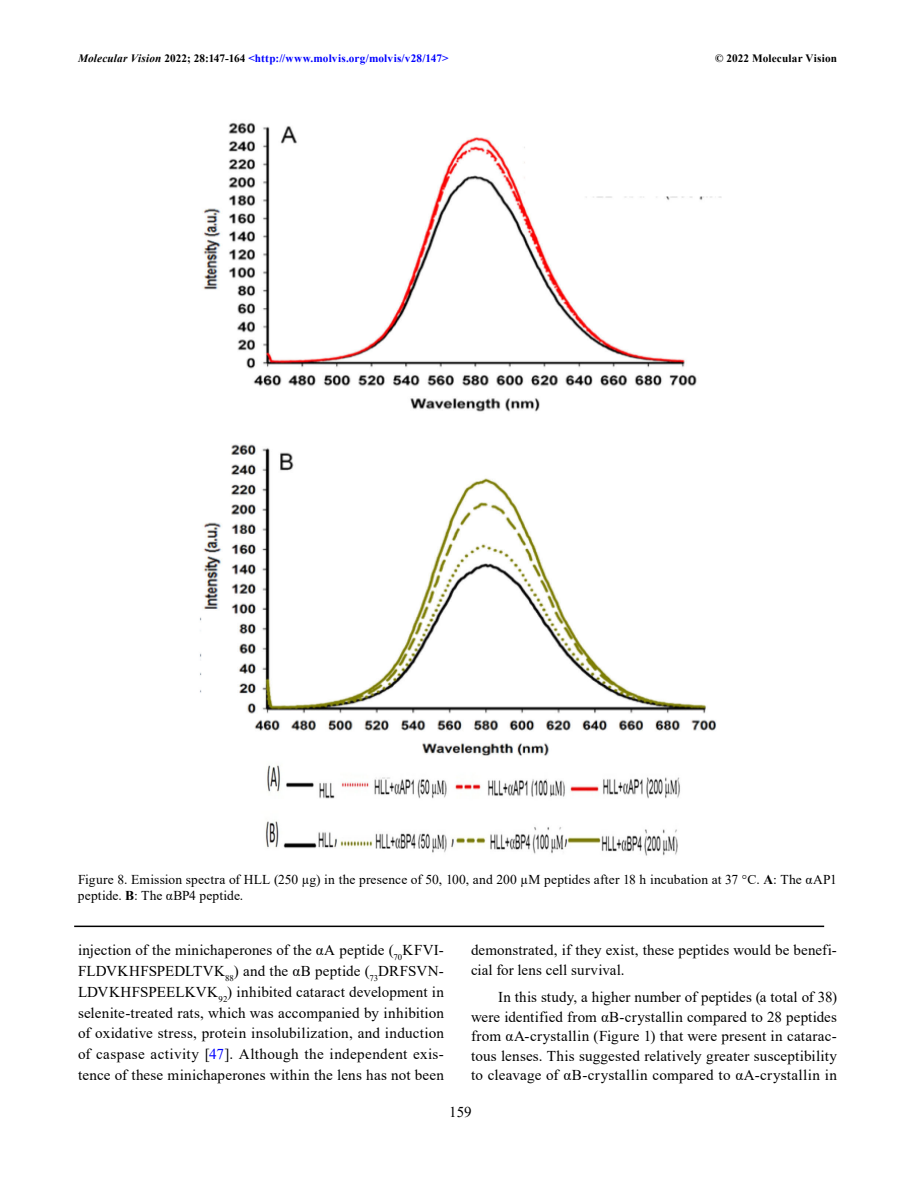
<style>
.page{position:relative;width:918px;height:1188px;background:#fff}
.page>*{position:absolute;margin:0;border:0;box-sizing:border-box;transform-origin:0 0}
.Para_Ind{font:15px/20.7px "Times New Roman";letter-spacing:.01em;color:#000;text-align:justify}
.Fig_Caption{font:13.5px/16.5px "Times New Roman";letter-spacing:.01em;color:#000}
.Header_Align_Left{font:700 11.25px "Times New Roman";letter-spacing:.015em;color:#00f}
.Header_Align_Right{font:700 11.25px "Times New Roman";letter-spacing:.015em;color:#000}
.s1{font-style:italic;color:#000}
.s2{color:#000}
.s3{font-weight:700}
.s4{color:#00f}
</style>
<div class="page">
<img style="left:200px;top:122px;width:522px;height:734px">
<hr style="left:74px;top:926px;width:750px;height:1px;background:#000">
<p class="Header_Align_Left" style="left:78px;top:50px;width:372px"><span class="s1">Molecular Vision</span> <span class="s2">2022; 28:147-164</span> &lt;http://www.molvis.org/molvis/v28/147&gt;</p>
<p class="Header_Align_Right" style="left:715px;top:50px;width:123px">© 2022 Molecular Vision</p>
<p class="Fig_Caption" style="left:78px;top:870px;width:760px">Figure 8. Emission spectra of HLL (250 µg) in the presence of 50, 100, and 200 µM peptides after 18 h incubation at 37 °C. <span class="s3">A</span>: The αAP1 peptide. <span class="s3">B</span>: The αBP4 peptide.</p>
<p class="Para_Ind" style="left:78px;top:940px;width:368px">injection of the minichaperones of the αA peptide (<sub>70</sub>KFVI-FLDVKHFSPEDLTVK<sub>88</sub>) and the αB peptide (<sub>73</sub>DRFSVN-LDVKHFSPEELKVK<sub>92</sub>) inhibited cataract development in selenite-treated rats, which was accompanied by inhibition of oxidative stress, protein insolubilization, and induction of caspase activity [<span class="s4">47</span>]. Although the independent exis&shy;tence of these minichaperones within the lens has not been</p>
<p class="Para_Ind" style="left:471px;top:940px;width:367px;line-height:19.5px">demonstrated, if they exist, these peptides would be benefi&shy;cial for lens cell survival.</p>
<p class="Para_Ind" style="left:471px;top:987px;width:368px;line-height:19.5px;text-indent:27px">In this study, a higher number of peptides (a total of 38) were identified from αB-crystallin compared to 28 peptides from αA-crystallin (Figure 1) that were present in catarac&shy;tous lenses. This suggested relatively greater susceptibility to cleavage of αB-crystallin compared to αA-crystallin in</p>
<p class="Para_Ind" style="left:449px;top:1102px;width:24px">159</p>
</div>
